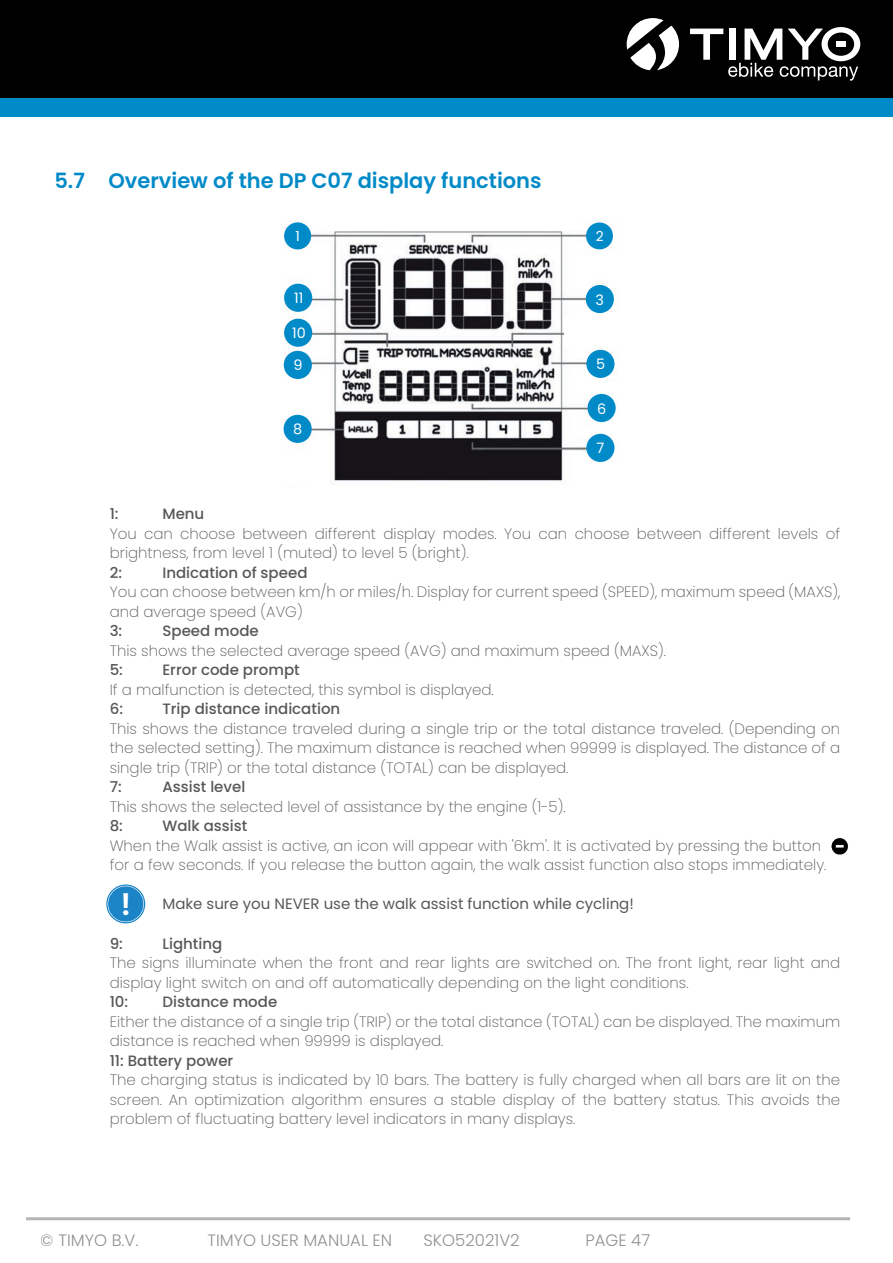
<style>
.page{position:relative;width:893px;height:1263px;background:#fff}
.page>*{position:absolute;margin:0;border:0;box-sizing:border-box;transform-origin:0 0}
.t1{font:600 30.75px "Poppins";color:#fff}
.t2{font:600 21px "Poppins";color:#008ac7}
.t3{font:300 16.5px "Poppins";color:#231f20}
.t4{font:200 15px/19.5px "Poppins";color:#57585a}
.t5{font:500 15px "Poppins";color:#57585a}
.t6{font:15px "Poppins";color:#57585a}
.t7{font:14.4px "Poppins";color:#fff}
.t8{font:13.8px "Poppins";color:#fff}
</style>
<div class="page">
<hr style="left:26px;top:1217px;width:824px;height:3px;background:#000001">
<div style="left:0;top:0;width:893px;height:117px;background:#000001"></div>
<svg style="left:627px;top:18px;width:52px;height:52px"></svg>
<svg style="left:690px;top:27px;width:170px;height:54px"></svg>
<div style="left:0;top:99px;width:893px;height:18px;background:#008ac7"></div>
<img style="left:283px;top:220px;width:332px;height:265px">
<div style="left:284px;top:222px;width:27px;height:27px;background:#008ac7;border-radius:50%"></div>
<div style="left:586px;top:222px;width:27px;height:27px;background:#008ac7;border-radius:50%"></div>
<div style="left:586px;top:285px;width:28px;height:28px;background:#008ac7;border-radius:50%"></div>
<div style="left:586px;top:434px;width:28px;height:28px;background:#008ac7;border-radius:50%"></div>
<div style="left:284px;top:415px;width:28px;height:28px;background:#008ac7;border-radius:50%"></div>
<div style="left:284px;top:351px;width:28px;height:28px;background:#008ac7;border-radius:50%"></div>
<div style="left:284px;top:319px;width:28px;height:28px;background:#008ac7;border-radius:50%"></div>
<div style="left:284px;top:284px;width:28px;height:28px;background:#008ac7;border-radius:50%"></div>
<div style="left:586px;top:350px;width:28px;height:28px;background:#008ac7;border-radius:50%"></div>
<div style="left:588px;top:394px;width:28px;height:28px;background:#008ac7;border-radius:50%"></div>
<img style="left:831px;top:838px;width:17px;height:17px">
<svg style="left:106px;top:884px;width:39px;height:39px"></svg>
<svg style="left:108px;top:886px;width:36px;height:36px"></svg>
<div style="left:564px;top:316px;width:65px;height:32px;background:#fff"></div>
<h2 class="t2" style="left:54px;top:168px;width:489px">5.7 Overview of the DP C07 display functions</h2>
<p class="t8" style="left:296px;top:228px;width:6px">1</p>
<p class="t8" style="left:596px;top:228px;width:9px">2</p>
<p class="t7" style="left:294px;top:289px;width:11px">11</p>
<p class="t7" style="left:292px;top:325px;width:15px">10</p>
<p class="t7" style="left:293px;top:357px;width:11px">9</p>
<p class="t7" style="left:293px;top:421px;width:11px">8</p>
<p class="t7" style="left:595px;top:291px;width:10px">3</p>
<p class="t7" style="left:596px;top:356px;width:11px">5</p>
<p class="t7" style="left:597px;top:400px;width:11px">6</p>
<p class="t7" style="left:596px;top:440px;width:9px">7</p>
<p class="t5" style="left:110px;top:505px;width:10px">1:</p>
<p class="t5" style="left:162px;top:505px;width:43px">Menu</p>
<p class="t4" style="left:110px;top:524px;width:732px">You can choose between different display modes. You can choose between different levels of brightness, from level 1 (muted) to level 5 (bright).</p>
<p class="t5" style="left:110px;top:564px;width:14px">2:</p>
<p class="t5" style="left:162px;top:564px;width:147px">Indication of speed</p>
<p class="t4" style="left:110px;top:582px;width:732px">You can choose between km/h or miles/h. Display for current speed (SPEED), maximum speed (MAXS), and average speed (AVG)</p>
<p class="t5" style="left:110px;top:622px;width:14px">3:</p>
<p class="t5" style="left:162px;top:622px;width:98px">Speed mode</p>
<p class="t4" style="left:110px;top:641px;width:558px">This shows the selected average speed (AVG) and maximum speed (MAXS).</p>
<p class="t5" style="left:110px;top:661px;width:15px">5:</p>
<p class="t5" style="left:162px;top:661px;width:139px">Error code prompt</p>
<p class="t4" style="left:110px;top:680px;width:386px">If a malfunction is detected, this symbol is displayed.</p>
<p class="t5" style="left:110px;top:700px;width:15px">6:</p>
<p class="t5" style="left:162px;top:700px;width:179px">Trip distance indication</p>
<p class="t4" style="left:110px;top:719px;width:732px;text-align:justify">This shows the distance traveled during a single trip or the total distance traveled. (Depending on the selected setting). The maximum distance is reached when 99999 is displayed. The distance of a single trip (TRIP) or the total distance (TOTAL) can be displayed.</p>
<p class="t5" style="left:110px;top:778px;width:14px">7:</p>
<p class="t5" style="left:162px;top:778px;width:84px">Assist level</p>
<p class="t4" style="left:110px;top:797px;width:457px">This shows the selected level of assistance by the engine (1-5).</p>
<p class="t5" style="left:110px;top:817px;width:15px">8:</p>
<p class="t5" style="left:162px;top:817px;width:87px">Walk assist</p>
<p class="t4" style="left:110px;top:836px;width:718px">When the Walk assist is active, an icon will appear with '6km'. It is activated by pressing the button for a few seconds. If you release the button again, the walk assist function also stops immediately.</p>
<p class="t6" style="left:162px;top:895px;width:473px">Make sure you NEVER use the walk assist function while cycling!</p>
<p class="t5" style="left:110px;top:934px;width:15px">9:</p>
<p class="t5" style="left:162px;top:934px;width:61px">Lighting</p>
<p class="t4" style="left:110px;top:953px;width:732px">The signs illuminate when the front and rear lights are switched on. The front light, rear light and display light switch on and off automatically depending on the light conditions.</p>
<p class="t5" style="left:110px;top:993px;width:20px">10:</p>
<p class="t5" style="left:162px;top:993px;width:116px">Distance mode</p>
<p class="t4" style="left:110px;top:1011px;width:732px">Either the distance of a single trip (TRIP) or the total distance (TOTAL) can be displayed. The maximum distance is reached when 99999 is displayed.</p>
<p class="t5" style="left:110px;top:1051px;width:125px">11: Battery power</p>
<p class="t4" style="left:110px;top:1070px;width:732px;text-align:justify">The charging status is indicated by 10 bars. The battery is fully charged when all bars are lit on the screen. An optimization algorithm ensures a stable display of the battery status. This avoids the problem of fluctuating battery level indicators in many displays.</p>
<h1 class="t1" style="left:121px;top:886px;width:12px">!</h1>
<p class="t3" style="left:41px;top:1230px;width:99px">© TIMYO B.V.</p>
<p class="t3" style="left:207px;top:1230px;width:186px">TIMYO USER MANUAL EN</p>
<p class="t3" style="left:423px;top:1230px;width:98px">SKO52021V2</p>
<p class="t3" style="left:585px;top:1230px;width:66px">PAGE 47</p>
</div>
